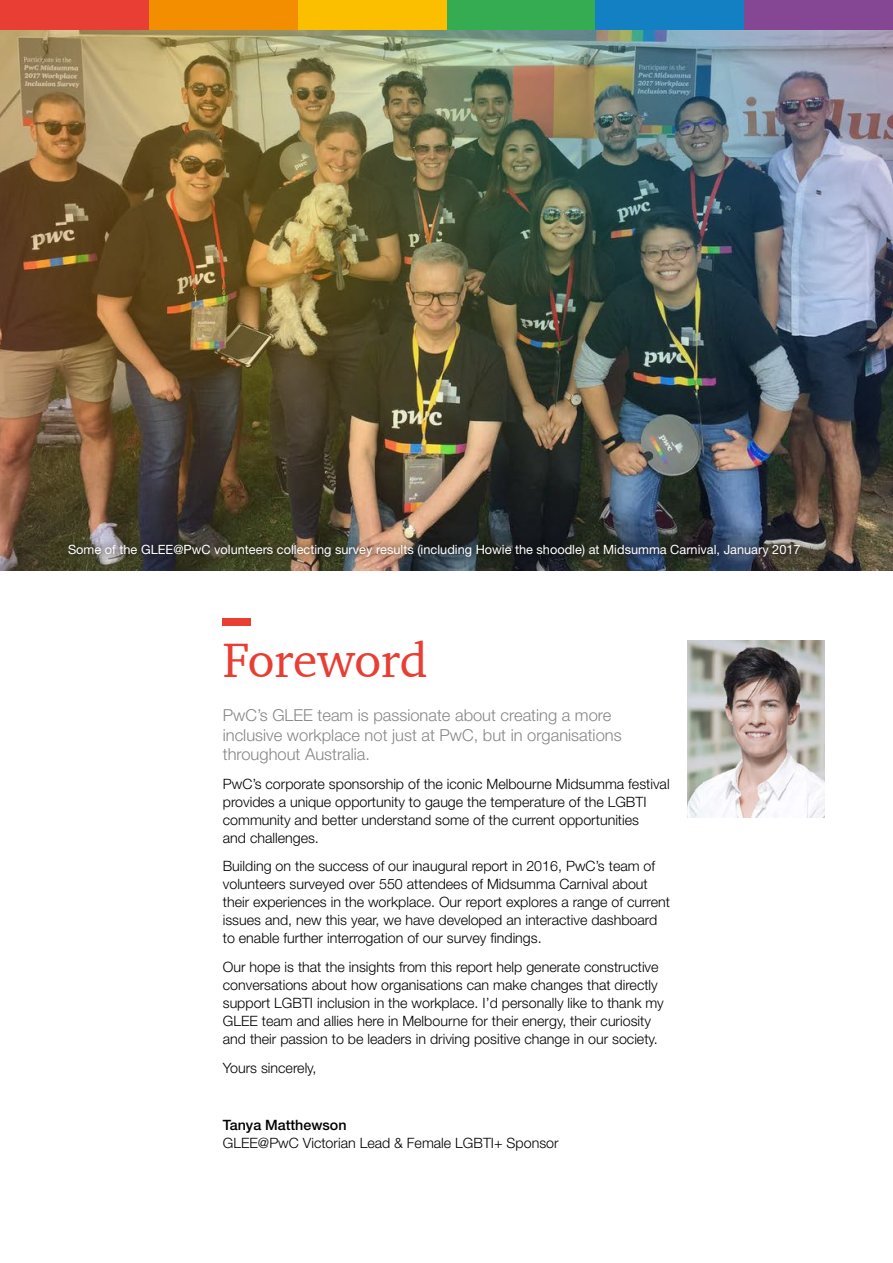
<style>
.page{position:relative;width:893px;height:1263px;background:#fff}
.page>*{position:absolute;margin:0;border:0;box-sizing:border-box;transform-origin:0 0}
.t1{font:49.5px "Charter ITC";letter-spacing:-.005em;color:#e83e33}
.t2{font:300 16.5px/19.5px "Helvetica Neue LT Pro";color:#878787}
.t3{font:300 14.25px/18px "Helvetica Neue LT Pro";color:#000}
.t4{font:500 14.25px "Helvetica Neue LT Pro";color:#000}
.t5{font:12.75px "Helvetica Neue LT Pro";color:#fff}
</style>
<div class="page">
<img style="left:0;top:30px;width:893px;height:541px">
<div style="left:223px;top:619px;width:28px;height:7px;background:#e83e33"></div>
<img style="left:687px;top:640px;width:138px;height:177px">
<div style="left:61px;top:536px;width:747px;height:28px;background:#000;opacity:.75"></div>
<div style="left:0;top:0;width:149px;height:30px;background:#e83e33"></div>
<div style="left:446px;top:0;width:149px;height:30px;background:#35ab52"></div>
<div style="left:149px;top:0;width:149px;height:30px;background:#f28e00"></div>
<div style="left:595px;top:0;width:149px;height:30px;background:#1380c4"></div>
<div style="left:298px;top:0;width:148px;height:30px;background:#fcbf00"></div>
<div style="left:744px;top:0;width:149px;height:30px;background:#854694"></div>
<p class="t5" style="left:68px;top:541px;width:734px">Some of the GLEE@PwC volunteers collecting survey results (including Howie the shoodle) at Midsumma Carnival, January 2017</p>
<h1 class="t1" style="left:223px;top:629px;width:206px">Foreword</h1>
<p class="t2" style="left:223px;top:705px;width:400px">PwC’s GLEE team is passionate about creating a more inclusive workplace not just at PwC, but in organisations throughout Australia.</p>
<p class="t3" style="left:223px;top:774px;width:448px">PwC’s corporate sponsorship of the iconic Melbourne Midsumma festival provides a unique opportunity to gauge the temperature of the LGBTI community and better understand some of the current opportunities<br>and challenges.</p>
<p class="t3" style="left:223px;top:857px;width:449px">Building on the success of our inaugural report in 2016, PwC’s team of volunteers surveyed over 550 attendees of Midsumma Carnival about their experiences in the workplace. Our report explores a range of current issues and, new this year, we have developed an interactive dashboard to enable further interrogation of our survey findings.</p>
<p class="t3" style="left:223px;top:958px;width:443px">Our hope is that the insights from this report help generate constructive conversations about how organisations can make changes that directly support LGBTI inclusion in the workplace. I’d personally like to thank my GLEE team and allies here in Melbourne for their energy, their curiosity and their passion to be leaders in driving positive change in our society.</p>
<p class="t3" style="left:223px;top:1058px;width:95px">Yours sincerely,</p>
<p class="t4" style="left:223px;top:1116px;width:125px">Tanya Matthewson</p>
<p class="t3" style="left:223px;top:1133px;width:337px">GLEE@PwC Victorian Lead &amp; Female LGBTI+ Sponsor</p>
</div>
